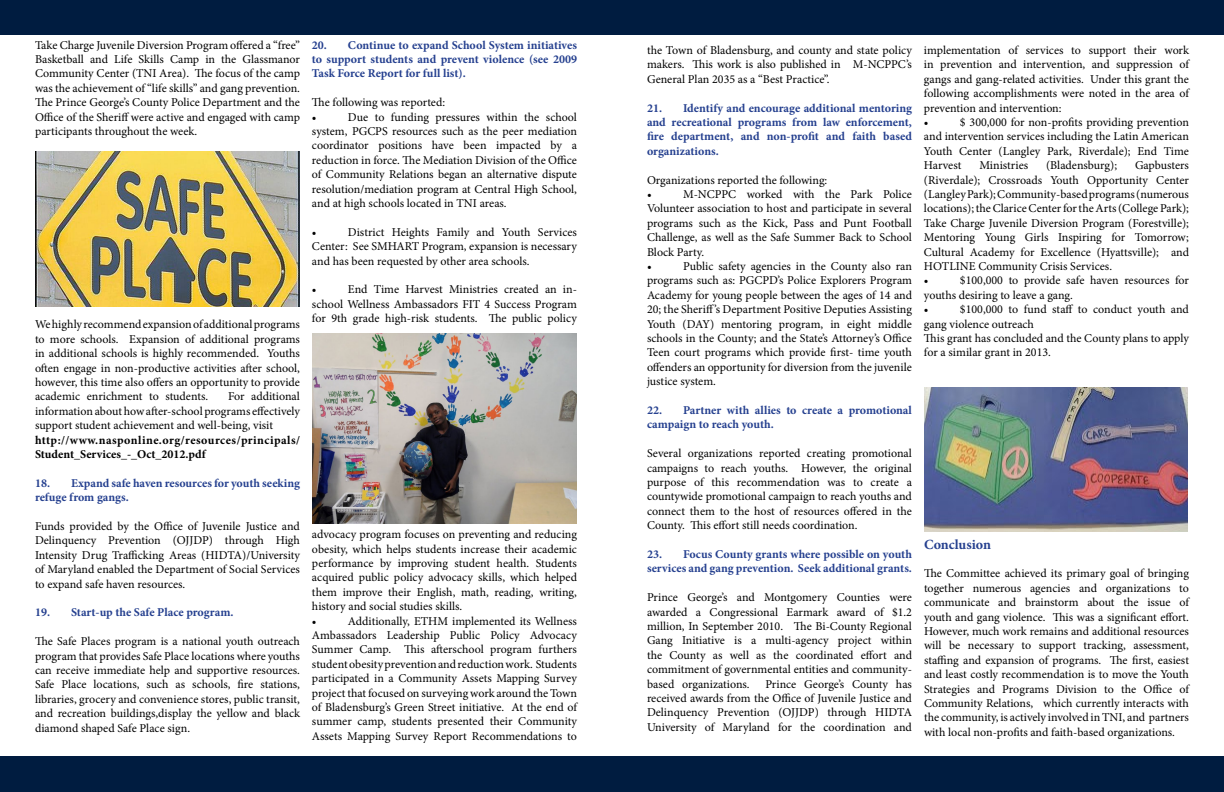
<style>
.page{position:relative;width:1224px;height:792px;background:#fff}
.page>*{position:absolute;margin:0;border:0;box-sizing:border-box;transform-origin:0 0}
.t1{font:700 14px "Minion Pro";color:#25408f}
.t2{font:12px/14.4px "Minion Pro";color:#000;text-align:justify}
.t3{font:700 12px/14.4px "Minion Pro";color:#25408f}
.t4{font:700 12px/14.4px "Minion Pro";letter-spacing:.03em;color:#000}
</style>
<div class="page">
<div style="left:0;top:0;width:1224px;height:35px;background:#001c40"></div>
<div style="left:0;top:756px;width:1224px;height:36px;background:#001c40"></div>
<img style="left:35px;top:152px;width:265px;height:155px">
<img style="left:924px;top:388px;width:264px;height:144px">
<img style="left:312px;top:333px;width:265px;height:190px">
<p class="t2" style="left:35px;top:38px;width:267px">Take Charge Juvenile Diversion Program offered a “free” Basketball and Life Skills Camp in the Glassmanor Community Center (TNI Area). The focus of the camp was the achievement of “life skills” and gang prevention.<br>The Prince George’s County Police Department and the Office of the Sheriff were active and engaged with camp participants throughout the week.</p>
<p class="t2" style="left:35px;top:317px;width:267px">We highly recommend expansion of additional programs to more schools. Expansion of additional programs in additional schools is highly recommended. Youths often engage in non-productive activities after school, however, this time also offers an opportunity to provide academic enrichment to students.</p>
<p class="t2" style="left:35px;top:389px;width:266px;text-indent:193px">For additional information about how after-school programs effectively support student achievement and well-being, visit</p>
<p class="t4" style="left:35px;top:432px;width:267px">http://www.nasponline.org/resources/principals/<br>Student_Services_-_Oct_2012.pdf</p>
<p class="t3" style="left:35px;top:476px;width:267px">18. Expand safe haven resources for youth seeking refuge from gangs.</p>
<p class="t2" style="left:35px;top:519px;width:267px">Funds provided by the Office of Juvenile Justice and Delinquency Prevention (OJJDP) through High Intensity Drug Trafficking Areas (HIDTA)/University of Maryland enabled the Department of Social Services to expand safe haven resources.</p>
<p class="t3" style="left:35px;top:605px;width:200px">19. Start-up the Safe Place program.</p>
<p class="t2" style="left:35px;top:634px;width:267px">The Safe Places program is a national youth outreach program that provides Safe Place locations where youths can receive immediate help and supportive resources.<br>Safe Place locations, such as schools, fire stations, libraries, grocery and convenience stores, public transit, and recreation buildings,display the yellow and black diamond shaped Safe Place sign.</p>
<p class="t3" style="left:312px;top:37px;width:267px;text-align:justify">20. Continue to expand School System initiatives to support students and prevent violence (see 2009<br>Task Force Report for full list).</p>
<p class="t2" style="left:312px;top:95px;width:135px">The following was reported: •</p>
<p class="t2" style="left:312px;top:110px;width:267px;text-indent:36px">Due to funding pressures within the school system, PGCPS resources such as the peer mediation coordinator positions have been impacted by a reduction in force. The Mediation Division of the Office of Community Relations began an alternative dispute resolution/mediation program at Central High School, and at high schools located in TNI areas.</p>
<p class="t2" style="left:312px;top:225px;width:6px">•</p>
<p class="t2" style="left:312px;top:225px;width:266px;text-indent:36px">District Heights Family and Youth Services Center: See SMHART Program, expansion is necessary and has been requested by other area schools.</p>
<p class="t2" style="left:312px;top:282px;width:6px">•</p>
<p class="t2" style="left:312px;top:282px;width:267px;text-indent:36px">End Time Harvest Ministries created an in&shy;school Wellness Ambassadors FIT 4 Success Program for 9th grade high-risk students. The public policy</p>
<p class="t2" style="left:312px;top:527px;width:267px;text-align:left">advocacy program focuses on preventing and reducing obesity, which helps students increase their academic performance by improving student health. Students acquired public policy advocacy skills, which helped them improve their English, math, reading, writing, history and social studies skills.<br>•</p>
<p class="t2" style="left:312px;top:614px;width:267px;text-indent:36px">Additionally, ETHM implemented its Wellness Ambassadors Leadership Public Policy Advocacy Summer Camp. This afterschool program furthers student obesity prevention and reduction work. Students participated in a Community Assets Mapping Survey project that focused on surveying work around the Town of Bladensburg’s Green Street initiative. At the end of summer camp, students presented their Community Assets Mapping Survey Report Recommendations to</p>
<p class="t2" style="left:647px;top:43px;width:267px">the Town of Bladensburg, and county and state policy makers. This work is also published in M-NCPPC’s General Plan 2035 as a “Best Practice”.</p>
<p class="t3" style="left:647px;top:100px;width:267px;text-align:justify">21. Identify and encourage additional mentoring and recreational programs from law enforcement, fire department, and non-profit and faith based organizations.</p>
<p class="t2" style="left:647px;top:173px;width:182px">Organizations reported the following: •</p>
<p class="t2" style="left:647px;top:187px;width:267px;text-align:left;text-indent:36px">M-NCPPC worked with the Park Police Volunteer association to host and participate in several programs such as the Kick, Pass and Punt Football Challenge, as well as the Safe Summer Back to School Block Party.<br>•</p>
<p class="t2" style="left:647px;top:259px;width:267px;text-indent:36px">Public safety agencies in the County also ran programs such as: PGCPD’s Police Explorers Program Academy for young people between the ages of 14 and 20; the Sheriff’s Department Positive Deputies Assisting Youth (DAY) mentoring program, in eight middle schools in the County; and the State’s Attorney’s Office Teen court programs which provide first- time youth offenders an opportunity for diversion from the juvenile justice system.</p>
<p class="t3" style="left:647px;top:403px;width:266px">22. Partner with allies to create a promotional campaign to reach youth.</p>
<p class="t2" style="left:647px;top:446px;width:267px">Several organizations reported creating promotional campaigns to reach youths. However, the original purpose of this recommendation was to create a countywide promotional campaign to reach youths and connect them to the host of resources offered in the County. This effort still needs coordination.</p>
<p class="t3" style="left:647px;top:547px;width:267px">23. Focus County grants where possible on youth services and gang prevention. Seek additional grants.</p>
<p class="t2" style="left:647px;top:590px;width:267px">Prince George’s and Montgomery Counties were awarded a Congressional Earmark award of $1.2 million, In September 2010. The Bi-County Regional Gang Initiative is a multi-agency project within the County as well as the coordinated effort and commitment of governmental entities and community&shy;based organizations.</p>
<p class="t2" style="left:647px;top:677px;width:267px;text-indent:118px">Prince George’s County has received awards from the Office of Juvenile Justice and Delinquency Prevention (OJJDP) through HIDTA University of Maryland for the coordination and</p>
<p class="t2" style="left:924px;top:43px;width:267px;text-align:left">implementation of services to support their work in prevention and intervention, and suppression of gangs and gang-related activities. Under this grant the following accomplishments were noted in the area of prevention and intervention:<br>•</p>
<p class="t2" style="left:924px;top:115px;width:266px;text-indent:36px">$ 300,000 for non-profits providing prevention and intervention services including the Latin American Youth Center (Langley Park, Riverdale); End Time Harvest</p>
<p class="t2" style="left:924px;top:158px;width:267px;text-align:left;text-indent:211px">Gapbusters (Riverdale); Crossroads Youth Opportunity Center (Langley Park); Community-based programs (numerous locations); the Clarice Center for the Arts (College Park); Take Charge Juvenile Diversion Program (Forestville); Mentoring Young Girls Inspiring for Tomorrow; Cultural Academy for Excellence (Hyattsville); and HOTLINE Community Crisis Services.<br>•</p>
<p class="t2" style="left:979px;top:158px;width:50px">Ministries</p>
<p class="t2" style="left:1046px;top:158px;width:72px">(Bladensburg);</p>
<p class="t2" style="left:924px;top:273px;width:267px;text-align:left;text-indent:36px">$100,000 to provide safe haven resources for youths desiring to leave a gang.<br>•</p>
<p class="t2" style="left:924px;top:302px;width:266px;text-align:left;text-indent:36px">$100,000 to fund staff to conduct youth and gang violence outreach<br>This grant has concluded and the County plans to apply for a similar grant in 2013.</p>
<p class="t1" style="left:924px;top:534px;width:69px">Conclusion</p>
<p class="t2" style="left:924px;top:566px;width:267px">The Committee achieved its primary goal of bringing together numerous agencies and organizations to communicate and brainstorm about the issue of youth and gang violence. This was a significant effort.<br>However, much work remains and additional resources will be necessary to support tracking, assessment, staffing and expansion of programs. The first, easiest and least costly recommendation is to move the Youth Strategies and Programs Division to the Office of Community Relations, which currently interacts with the community, is actively involved in TNI, and partners with local non-profits and faith-based organizations.</p>
</div>
